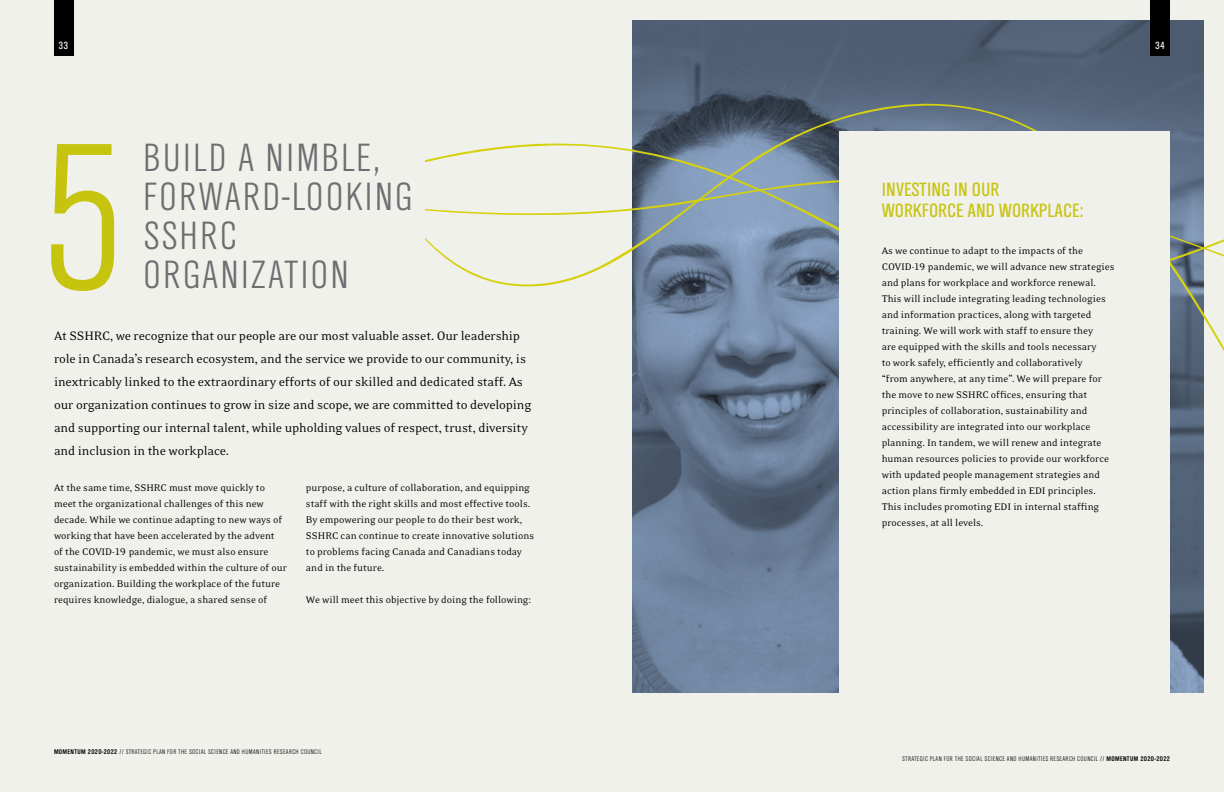
<style>
.page{position:relative;width:1224px;height:792px;background:#fff}
.page>*{position:absolute;margin:0;border:0;box-sizing:border-box;transform-origin:0 0}
.t1{font:300 217px "TV Nord Cond EF";color:#c7c40f}
.t2{font:300 41px/39px "TV Nord Cond EF";letter-spacing:.045em;color:#6d6e71}
.t3{font:20px/21px "TV Nord Cond EF";color:#c7c40f}
.t4{font:14px/23px "Eidetic Neo";letter-spacing:-.01em;color:#000}
.t5{font:11px/16px "Eidetic Neo";color:#000}
.t6{font:10.8px "TV Nord Cond EF";color:#fff}
.t7{font:300 7px "TV Nord Cond EF";letter-spacing:.05em;color:#000}
.s1{font-family:"Eidetic Neo Omni"}
.s2{font-weight:700}
</style>
<div class="page">
<div style="left:612px;top:0;width:612px;height:792px;background:#f1f1ec"></div>
<svg style="left:632px;top:19px;width:572px;height:674px;background:#5e6f86"></svg>
<div style="left:0;top:0;width:612px;height:792px;background:#f1f1ec"></div>
<div style="left:54px;top:0;width:19px;height:55px;background:#000"></div>
<div style="left:1151px;top:0;width:19px;height:55px;background:#000"></div>
<svg style="left:632px;top:78px;width:572px;height:65px;background:#546476"></svg>
<svg style="left:426px;top:143px;width:798px;height:295px"></svg>
<div style="left:839px;top:131px;width:331px;height:661px;background:#f1f1ec"></div>
<p class="t6" style="left:59px;top:40px;width:11px">33</p>
<p class="t6" style="left:1155px;top:40px;width:11px">34</p>
<h1 class="t1" style="left:37px;top:104px;width:95px">5</h1>
<h2 class="t2" style="left:143px;top:138px;width:271px">BUILD A NIMBLE,<br>FORWARD-LOOKING<br>SSHRC</h2>
<h2 class="t2" style="left:143px;top:255px;width:207px">ORGANIZATION</h2>
<p class="t4" style="left:54px;top:325px;width:479px">At SSHRC, we recognize that our people are our most valuable asset. Our leadership role in Canada’s research ecosystem, and the service we provide to our community, is inextricably linked to the extraordinary efforts of our skilled and dedicated staff. As our organization continues to grow in size and scope, we are committed to developing and supporting our internal talent, while upholding values of respect, trust, diversity and inclusion in the workplace.</p>
<p class="t5" style="left:54px;top:480px;width:235px">At the same time, SSHRC must move quickly to meet the organizational challenges of this new decade. While we continue adapting to new ways of working that have been accelerated by the advent<br>of the COVID-<span class="s1">19</span> pandemic, we must also ensure sustainability is embedded within the culture of our organization. Building the workplace of the future requires knowledge, dialogue, a shared sense of</p>
<p class="t5" style="left:306px;top:480px;width:230px">purpose, a culture of collaboration, and equipping staff with the right skills and most effective tools.<br>By empowering our people to do their best work, SSHRC can continue to create innovative solutions to problems facing Canada and Canadians today and in the future.</p>
<p class="t5" style="left:306px;top:592px;width:227px">We will meet this objective by doing the following:</p>
<p class="t7" style="left:54px;top:748px;width:203px"><span class="s2">MOMENTUM 2020-2022</span> // STRATEGIC PLAN FOR THE SOCIAL SCIENCE AND HUMANITIE</p>
<p class="t7" style="left:269px;top:748px;width:54px">S RESEARCH COUNCIL</p>
<h3 class="t3" style="left:882px;top:179px;width:203px">INVESTING IN OUR<br>WORKFORCE AND WORKPLACE:</h3>
<p class="t5" style="left:882px;top:243px;width:234px">As we continue to adapt to the impacts of the COVID-<span class="s1">19</span> pandemic, we will advance new strategies and plans for workplace and workforce renewal.<br>This will include integrating leading technologies and information practices, along with targeted training. We will work with staff to ensure they<br>are equipped with the skills and tools necessary<br>to work safely, efficiently and collaboratively<br>“from anywhere, at any time”. We will prepare for the move to new SSHRC offices, ensuring that principles of collaboration, sustainability and accessibility are integrated into our workplace planning. In tandem, we will renew and integrate human resources policies to provide our workforce with updated people management strategies and action plans firmly embedded in EDI principles.<br>This includes promoting EDI in internal staffing processes, at all levels.</p>
<p class="t7" style="left:902px;top:755px;width:131px">STRATEGIC PLAN FOR THE SOCIAL SCIENCE AND HUMANITIE</p>
<p class="t7" style="left:1045px;top:755px;width:126px">S RESEARCH COUNCIL // <span class="s2">MOMENTUM 2020-2022</span></p>
</div>
